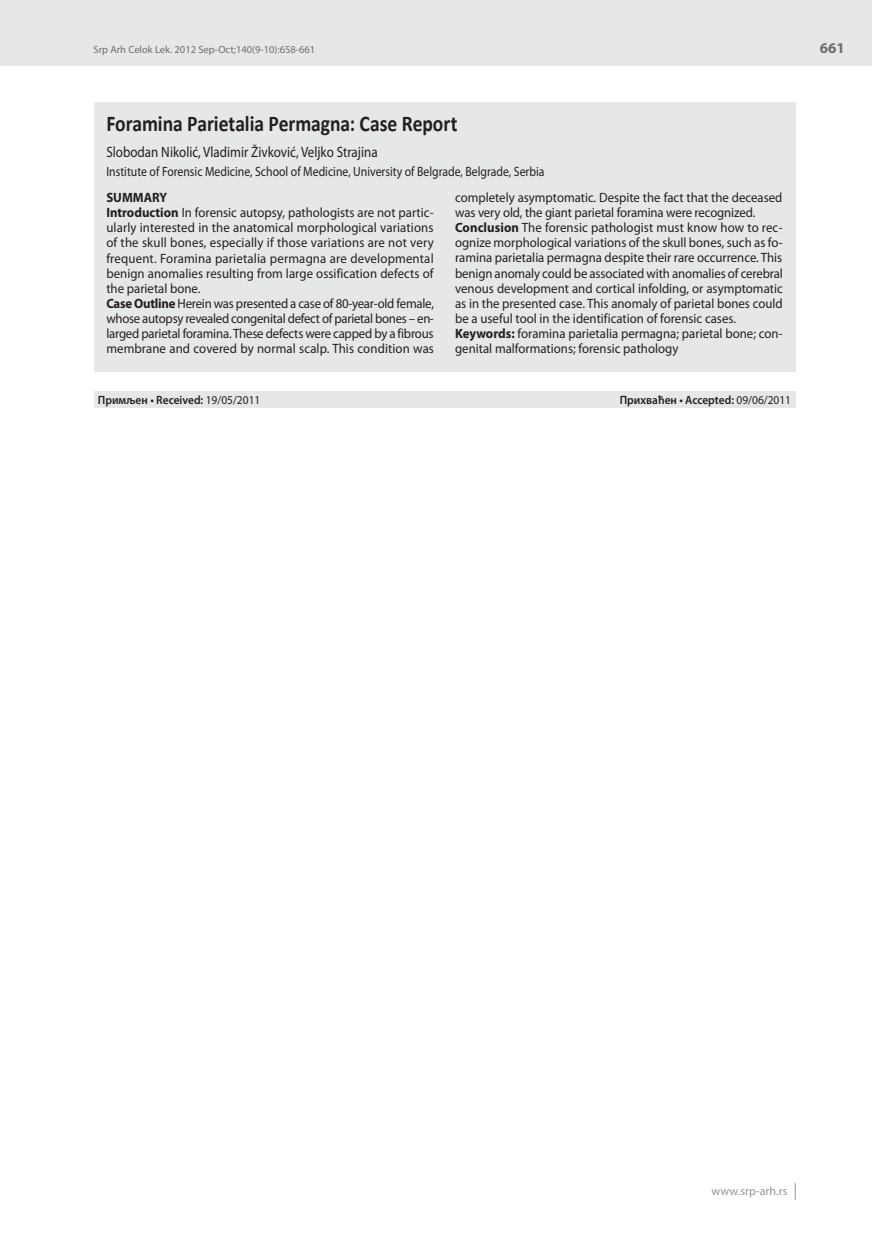
<style>
.page{position:relative;width:872px;height:1234px;background:#fff}
.page>*{position:absolute;margin:0;border:0;box-sizing:border-box;transform-origin:0 0}
.t1{font:700 22.5px "Calibri";letter-spacing:-.005em;color:#231f20;scale:.87 1}
.t2{font:15px "Myriad Pro";color:#231f20;scale:.87 1}
.t3{font:700 15px "Myriad Pro";color:#6c6d70}
.t4{font:13.5px/15px "Myriad Pro";color:#231f20;scale:.95 1}
.t5{font:13.5px "Myriad Pro";color:#231f20;scale:.87 1}
.t6{font:600 12px "Myriad Pro";color:#231f20;scale:.95 1}
.t7{font:12px "Myriad Pro";letter-spacing:.005em;color:#939598}
.t8{font:10.5px "Myriad Pro";color:#6c6d70}
.s1{font-weight:700}
.s2{font-weight:400}
</style>
<div class="page">
<div style="left:0;top:0;width:872px;height:66px;background:#e6e7e9"></div>
<svg style="left:795px;top:1183px;width:1px;height:16px"></svg>
<div style="left:94px;top:102px;width:701px;height:270px;background:#e6e7e9"></div>
<div style="left:94px;top:391px;width:701px;height:16px;background:#e6e7e9"></div>
<p class="t8" style="left:94px;top:43px;width:223px">Srp Arh Celok Lek. 2012 Sep-Oct;140(9-10):658-661</p>
<p class="t3" style="left:820px;top:38px;width:26px">661</p>
<h1 class="t1" style="left:106px;top:109px;width:405px">Foramina Parietalia Permagna: Case Report</h1>
<p class="t2" style="left:106px;top:143px;width:313px">Slobodan Nikolić, Vladimir Živković, Veljko Strajina</p>
<p class="t5" style="left:106px;top:163px;width:505px">Institute of Forensic Medicine, School of Medicine, University of Belgrade, Belgrade, Serbia</p>
<p class="t4" style="left:106px;top:190px;width:346px"><span class="s1">SUMMARY<br>Introduction</span> In forensic autopsy, pathologists are not partic&shy;ularly interested in the anatomical morphological variations of the skull bones, especially if those variations are not very frequent. Foramina parietalia permagna are developmental benign anomalies resulting from large ossification defects of the parietal bone.<br><span class="s1">Case Outline</span> Herein was presented a case of 80-year-old female, whose autopsy revealed congenital defect of parietal bones – en&shy;larged parietal foramina. These defects were capped by a fibrous membrane and covered by normal scalp. This condition was</p>
<p class="t4" style="left:455px;top:190px;width:346px">completely asymptomatic. Despite the fact that the deceased was very old, the giant parietal foramina were recognized.<br><span class="s1">Conclusion</span> The forensic pathologist must know how to rec&shy;ognize morphological variations of the skull bones, such as fo&shy;ramina parietalia permagna despite their rare occurrence. This benign anomaly could be associated with anomalies of cerebral venous development and cortical infolding, or asymptomatic as in the presented case. This anomaly of parietal bones could be a useful tool in the identification of forensic cases.<br><span class="s1">Keywords:</span> foramina parietalia permagna; parietal bone; con&shy;genital malformations; forensic pathology</p>
<p class="t6" style="left:98px;top:392px;width:173px">Примљен • Received: <span class="s2">19/05/2011</span></p>
<p class="t6" style="left:620px;top:392px;width:182px">Прихваћен • Accepted: <span class="s2">09/06/2011</span></p>
<p class="t7" style="left:711px;top:1183px;width:77px">www.srp-arh.rs</p>
</div>
